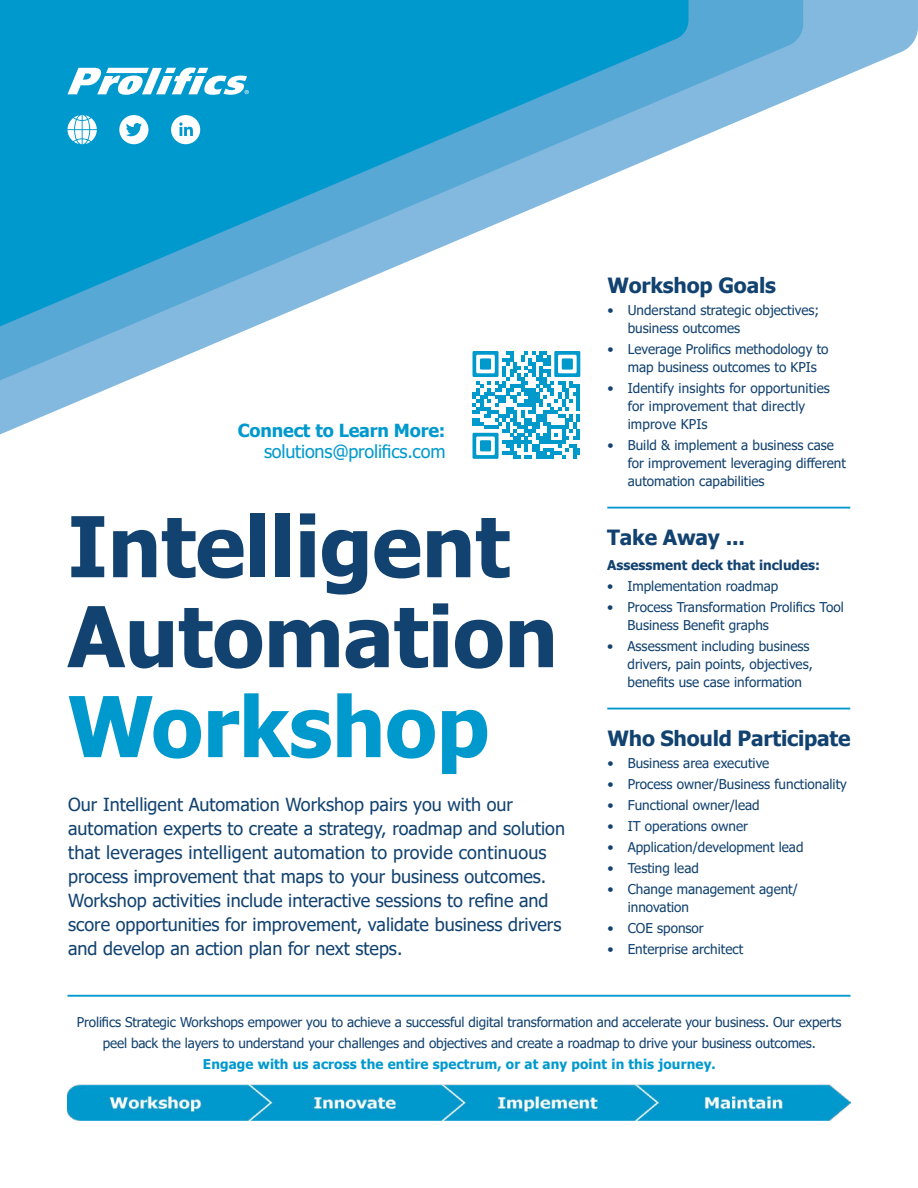
<style>
.page{position:relative;width:918px;height:1188px;background:#fff}
.page>*{position:absolute;margin:0;border:0;box-sizing:border-box;transform-origin:0 0}
.t1{font:700 84px/90px "Tahoma";letter-spacing:-.005em;color:#124270}
.t2{font:700 84px "Tahoma";letter-spacing:-.005em;color:#0099ce}
.t3{font:700 21px "Tahoma";letter-spacing:-.01em;color:#124270}
.t4{font:18px/24px "Tahoma";color:#124270}
.t5{font:18px "Tahoma";letter-spacing:-.01em;color:#0099ce}
.t6{font:700 18px "Tahoma";letter-spacing:-.01em;color:#0099ce}
.t7{font:13.5px/18px "Tahoma";color:#124270}
.t8{font:700 13.5px "Tahoma";letter-spacing:.01em;color:#0099ce}
.t9{font:700 13.5px "Tahoma";color:#124270}
</style>
<div class="page">
<hr style="left:68px;top:995px;width:783px;height:2px;background:#0099ce">
<svg style="left:0;top:0;width:918px;height:435px"></svg>
<svg style="left:0;top:0;width:803px;height:392px"></svg>
<svg style="left:0;top:0;width:688px;height:338px;fill:#0099ce"></svg>
<img style="left:68px;top:1084px;width:782px;height:36px">
<hr style="left:607px;top:708px;width:243px;height:1px;background:#0099ce">
<hr style="left:607px;top:507px;width:243px;height:2px;background:#0099ce">
<svg style="left:68px;top:68px;width:181px;height:27px"></svg>
<svg style="left:68px;top:115px;width:29px;height:29px"></svg>
<svg style="left:119px;top:115px;width:29px;height:29px"></svg>
<svg style="left:171px;top:115px;width:29px;height:29px"></svg>
<svg style="left:472px;top:351px;width:108px;height:108px"></svg>
<h3 class="t6" style="left:238px;top:423px;width:209px">Connect to Learn More:</h3>
<h3 class="t5" style="left:264px;top:440px;width:183px">solutions@prolifics.com</h3>
<h1 class="t1" style="left:67px;top:509px;width:492px">Intelligent<br>Automation</h1>
<h1 class="t2" style="left:68px;top:693px;width:423px">Workshop</h1>
<p class="t4" style="left:68px;top:794px;width:498px">Our Intelligent Automation Workshop pairs you with our automation experts to create a strategy, roadmap and solution that leverages intelligent automation to provide continuous process improvement that maps to your business outcomes.<br>Workshop activities include interactive sessions to refine and score opportunities for improvement, validate business drivers and develop an action plan for next steps.</p>
<h2 class="t3" style="left:608px;top:277px;width:170px">Workshop Goals</h2>
<p class="t7" style="left:628px;top:302px;width:193px;text-indent:-20px">• Understand strategic objectives; business outcomes</p>
<p class="t7" style="left:628px;top:341px;width:202px;text-indent:-20px">• Leverage Prolifics methodology to map business outcomes to KPIs</p>
<p class="t7" style="left:628px;top:380px;width:204px;text-indent:-20px">• Identify insights for opportunities for improvement that directly improve KPIs</p>
<p class="t7" style="left:628px;top:437px;width:220px;text-indent:-20px">• Build &amp; implement a business case for improvement leveraging different automation capabilities</p>
<h2 class="t3" style="left:607px;top:529px;width:139px">Take Away ...</h2>
<p class="t9" style="left:607px;top:560px;width:214px">Assessment deck that includes:</p>
<p class="t7" style="left:607px;top:578px;width:173px">• Implementation roadmap</p>
<p class="t7" style="left:628px;top:599px;width:218px;text-indent:-20px">• Process Transformation Prolifics Tool<br>Business Benefit graphs</p>
<p class="t7" style="left:628px;top:638px;width:187px;text-indent:-20px">• Assessment including business drivers, pain points, objectives, benefits use case information</p>
<h2 class="t3" style="left:608px;top:730px;width:245px">Who Should Participate</h2>
<p class="t7" style="left:608px;top:755px;width:163px">• Business area executive</p>
<p class="t7" style="left:608px;top:776px;width:241px">• Process owner/Business functionality</p>
<p class="t7" style="left:608px;top:797px;width:154px">• Functional owner/lead</p>
<p class="t7" style="left:608px;top:818px;width:142px">• IT operations owner</p>
<p class="t7" style="left:608px;top:839px;width:198px">• Application/development lead</p>
<p class="t7" style="left:608px;top:860px;width:93px">• Testing lead</p>
<p class="t7" style="left:628px;top:881px;width:172px;text-indent:-20px">• Change management agent/ innovation</p>
<p class="t7" style="left:608px;top:920px;width:98px">• COE sponsor</p>
<p class="t7" style="left:608px;top:941px;width:137px">• Enterprise architect</p>
<p class="t7" style="left:77px;top:1013px;width:766px;line-height:21px;text-align:center">Prolifics Strategic Workshops empower you to achieve a successful digital transformation and accelerate your business. Our experts peel back the layers to understand your challenges and objectives and create a roadmap to drive your business outcomes.</p>
<p class="t8" style="left:203px;top:1059px;width:514px">Engage with us across the entire spectrum, or at any point in this journey.</p>
</div>
